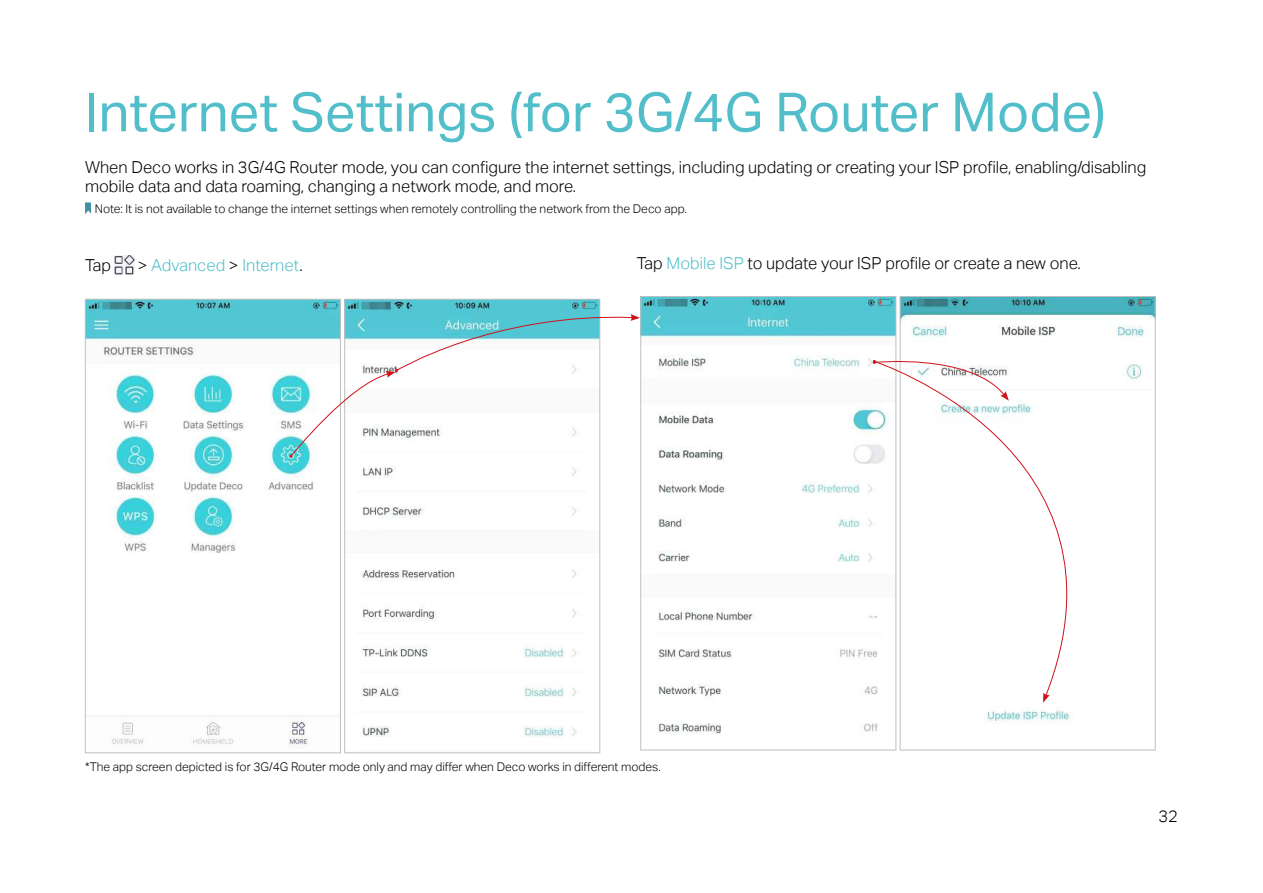
<style>
.page{position:relative;width:1263px;height:893px;background:#fff}
.page>*{position:absolute;margin:0;border:0;box-sizing:border-box;transform-origin:0 0}
.t1{font:54px "TP Link Aktiv Regular";color:#51beca}
.t2{font:16.5px/19.8px "TP Link Aktiv Light";color:#000}
.t3{font:16.5px "TP Link Aktiv Light";color:#51beca}
.t4{font:12px "TP Link Aktiv Light";color:#000}
.s1{color:#000}
.s2{color:#51beca}
</style>
<div class="page">
<svg style="left:85px;top:202px;width:6px;height:12px"></svg>
<img style="left:115px;top:255px;width:19px;height:19px">
<img style="left:87px;top:301px;width:252px;height:446px">
<div style="left:85px;top:299px;width:256px;height:454px;border:1px solid #bfc0c0"></div>
<img style="left:346px;top:301px;width:252px;height:436px">
<img style="left:642px;top:298px;width:252px;height:436px">
<img style="left:902px;top:298px;width:251px;height:425px">
<svg style="left:873px;top:361px;width:269px;height:336px"></svg>
<svg style="left:873px;top:353px;width:136px;height:48px"></svg>
<svg style="left:1043px;top:693px;width:7px;height:10px"></svg>
<svg style="left:289px;top:312px;width:351px;height:146px"></svg>
<h1 class="t1" style="left:85px;top:81px;width:1022px">Internet Settings (for 3G/4G Router Mode)</h1>
<p class="t2" style="left:85px;top:157px;width:1063px">When Deco works in 3G/4G Router mode, you can configure the internet settings, including updating or creating your ISP profile, enabling/disabling mobile data and data roaming, changing a network mode, and more.</p>
<p class="t4" style="left:95px;top:201px;width:594px">Note: It is not available to change the internet settings when remotely controlling the network from the Deco app.</p>
<p class="t2" style="left:85px;top:255px;width:28px">Tap</p>
<p class="t3" style="left:138px;top:255px;width:166px"><span class="s1">&gt;</span> Advanced <span class="s1">&gt;</span> Internet<span class="s1">.</span></p>
<p class="t2" style="left:637px;top:254px;width:445px">Tap <span class="s2">Mobile ISP</span> to update your ISP profile or create a new one.</p>
<p class="t4" style="left:85px;top:760px;width:577px">*The app screen depicted is for 3G/4G Router mode only and may differ when Deco works in different modes.</p>
<p class="t2" style="left:1158px;top:806px;width:21px">32</p>
</div>
